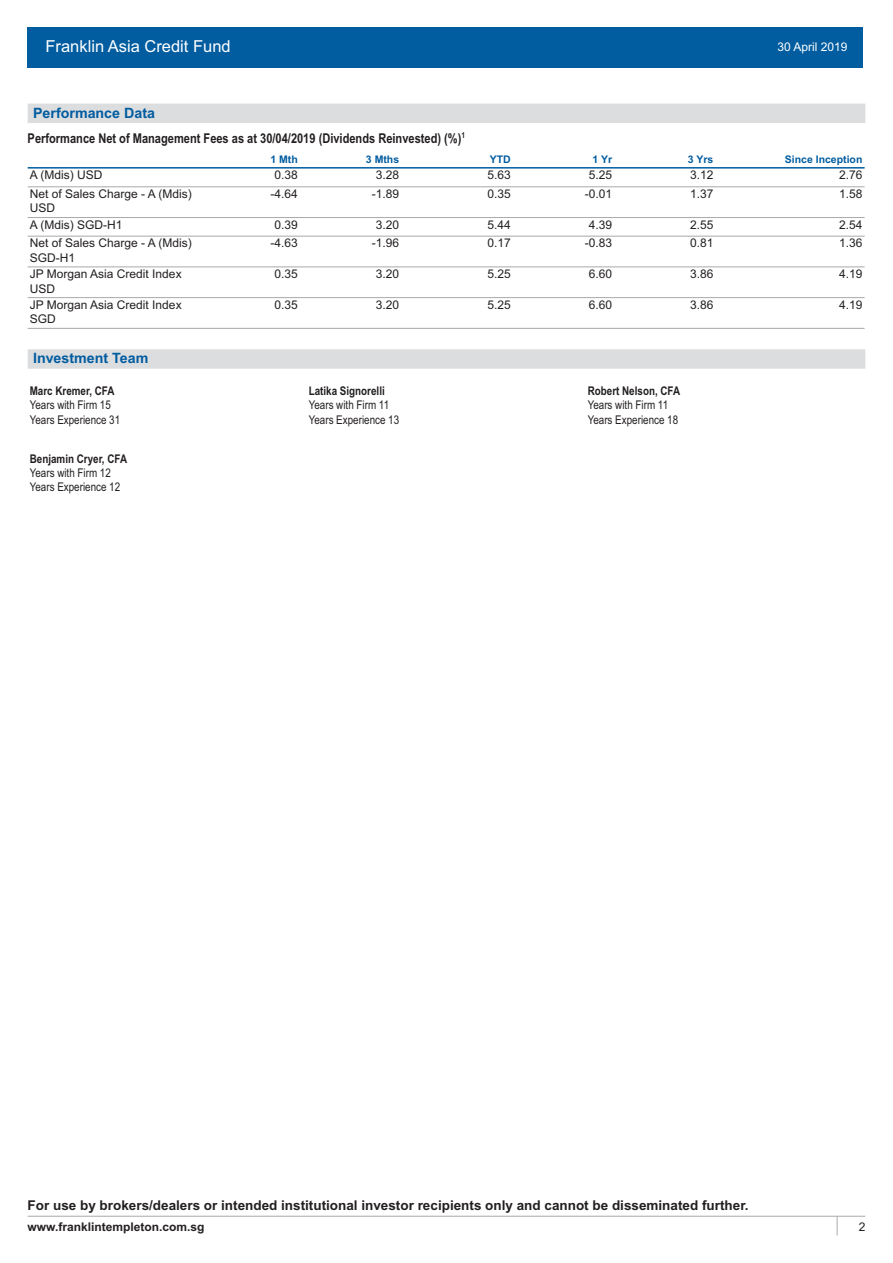
<style>
.page{position:relative;width:893px;height:1263px;background:#fff}
.page>*{position:absolute;margin:0;border:0;box-sizing:border-box;transform-origin:0 0}
.t1{font:16.5px "Arial";color:#fff}
.t2{font:700 14.25px "Arial";color:#015ca0}
.t3{font:700 13.5px "Arial";color:#231f20}
.t4{font:700 13.5px "Arial Narrow";color:#231f20}
.t5{font:12px/14.4px "Arial";color:#231f20}
.t6{font:12px/14.4px "Arial Narrow";color:#231f20}
.t7{font:700 12px "Arial Narrow";color:#231f20}
.t8{font:700 12px "Arial";color:#231f20}
.t9{font:12px "Arial";color:#fff}
.t10{font:700 10.5px "Arial";color:#015ca0}
</style>
<div class="page">
<div style="left:28px;top:28px;width:835px;height:40px;background:#015ca0"></div>
<div style="left:28px;top:104px;width:837px;height:19px;background:#dcdddf"></div>
<div style="left:28px;top:349px;width:837px;height:20px;background:#dcdddf"></div>
<hr style="left:28px;top:167px;width:837px;height:2px;background:#015ca0">
<hr style="left:28px;top:186px;width:837px;height:1px;background:#a8a9ad">
<hr style="left:28px;top:217px;width:837px;height:1px;background:#a8a9ad">
<hr style="left:28px;top:236px;width:837px;height:1px;background:#a8a9ad">
<hr style="left:28px;top:266px;width:837px;height:1px;background:#a8a9ad">
<hr style="left:28px;top:297px;width:837px;height:1px;background:#a8a9ad">
<hr style="left:28px;top:328px;width:837px;height:1px;background:#a8a9ad">
<hr style="left:28px;top:1216px;width:837px;height:1px;background:#a8a9ad">
<svg style="left:837px;top:1216px;width:1px;height:19px"></svg>
<h1 class="t1" style="left:45px;top:37px;width:187px">Franklin Asia Credit Fund</h1>
<p class="t2" style="left:33px;top:104px;width:123px">Performance Data</p>
<p class="t4" style="left:28px;top:130px;width:439px">Performance Net of Management Fees as at 30/04/2019 (Dividends Reinvested) (%)<sup>1</sup></p>
<p class="t9" style="left:777px;top:40px;width:72px">30 April 2019</p>
<p class="t10" style="left:270px;top:153px;width:29px">1 Mth</p>
<p class="t10" style="left:366px;top:153px;width:35px">3 Mths</p>
<p class="t10" style="left:490px;top:153px;width:22px">YTD</p>
<p class="t10" style="left:592px;top:153px;width:21px">1 Yr</p>
<p class="t10" style="left:688px;top:153px;width:27px">3 Yrs</p>
<p class="t10" style="left:785px;top:153px;width:79px">Since Inception</p>
<p class="t5" style="left:30px;top:168px;width:74px">A (Mdis) USD</p>
<p class="t5" style="left:274px;top:168px;width:25px">0.38</p>
<p class="t5" style="left:376px;top:168px;width:25px">3.28</p>
<p class="t5" style="left:487px;top:168px;width:25px">5.63</p>
<p class="t5" style="left:589px;top:168px;width:25px">5.25</p>
<p class="t5" style="left:690px;top:168px;width:25px">3.12</p>
<p class="t5" style="left:839px;top:168px;width:25px">2.76</p>
<p class="t5" style="left:30px;top:187px;width:164px">Net of Sales Charge - A (Mdis)<br>USD</p>
<p class="t5" style="left:270px;top:187px;width:29px">-4.64</p>
<p class="t5" style="left:372px;top:187px;width:29px">-1.89</p>
<p class="t5" style="left:487px;top:187px;width:25px">0.35</p>
<p class="t5" style="left:585px;top:187px;width:29px">-0.01</p>
<p class="t5" style="left:690px;top:187px;width:25px">1.37</p>
<p class="t5" style="left:839px;top:187px;width:25px">1.58</p>
<p class="t5" style="left:30px;top:217px;width:94px">A (Mdis) SGD-H1</p>
<p class="t5" style="left:274px;top:217px;width:25px">0.39</p>
<p class="t5" style="left:376px;top:217px;width:25px">3.20</p>
<p class="t5" style="left:487px;top:217px;width:25px">5.44</p>
<p class="t5" style="left:589px;top:217px;width:25px">4.39</p>
<p class="t5" style="left:690px;top:217px;width:25px">2.55</p>
<p class="t5" style="left:839px;top:217px;width:25px">2.54</p>
<p class="t5" style="left:30px;top:236px;width:164px">Net of Sales Charge - A (Mdis)<br>SGD-H1</p>
<p class="t5" style="left:270px;top:236px;width:29px">-4.63</p>
<p class="t5" style="left:372px;top:236px;width:29px">-1.96</p>
<p class="t5" style="left:487px;top:236px;width:25px">0.17</p>
<p class="t5" style="left:585px;top:236px;width:29px">-0.83</p>
<p class="t5" style="left:690px;top:236px;width:25px">0.81</p>
<p class="t5" style="left:839px;top:236px;width:25px">1.36</p>
<p class="t5" style="left:30px;top:267px;width:153px">JP Morgan Asia Credit Index<br>USD</p>
<p class="t5" style="left:274px;top:267px;width:25px">0.35</p>
<p class="t5" style="left:376px;top:267px;width:25px">3.20</p>
<p class="t5" style="left:487px;top:267px;width:25px">5.25</p>
<p class="t5" style="left:589px;top:267px;width:25px">6.60</p>
<p class="t5" style="left:690px;top:267px;width:25px">3.86</p>
<p class="t5" style="left:839px;top:267px;width:25px">4.19</p>
<p class="t5" style="left:30px;top:298px;width:153px">JP Morgan Asia Credit Index<br>SGD</p>
<p class="t5" style="left:274px;top:298px;width:25px">0.35</p>
<p class="t5" style="left:376px;top:298px;width:25px">3.20</p>
<p class="t5" style="left:487px;top:298px;width:25px">5.25</p>
<p class="t5" style="left:589px;top:298px;width:25px">6.60</p>
<p class="t5" style="left:690px;top:298px;width:25px">3.86</p>
<p class="t5" style="left:839px;top:298px;width:25px">4.19</p>
<p class="t2" style="left:33px;top:350px;width:117px">Investment Team</p>
<p class="t7" style="left:30px;top:384px;width:86px">Marc Kremer, CFA</p>
<p class="t6" style="left:30px;top:398px;width:92px">Years with Firm 15<br>Years Experience 31</p>
<p class="t7" style="left:30px;top:451px;width:99px">Benjamin Cryer, CFA</p>
<p class="t6" style="left:30px;top:466px;width:92px">Years with Firm 12<br>Years Experience 12</p>
<p class="t7" style="left:309px;top:384px;width:78px">Latika Signorelli</p>
<p class="t6" style="left:309px;top:398px;width:92px">Years with Firm 11<br>Years Experience 13</p>
<p class="t7" style="left:588px;top:384px;width:94px">Robert Nelson, CFA</p>
<p class="t6" style="left:588px;top:398px;width:92px">Years with Firm 11<br>Years Experience 18</p>
<p class="t3" style="left:28px;top:1197px;width:722px">For use by brokers/dealers or intended institutional investor recipients only and cannot be disseminated further.</p>
<p class="t8" style="left:28px;top:1220px;width:178px">www.franklintempleton.com.sg</p>
<p class="t5" style="left:859px;top:1220px;width:8px">2</p>
</div>
